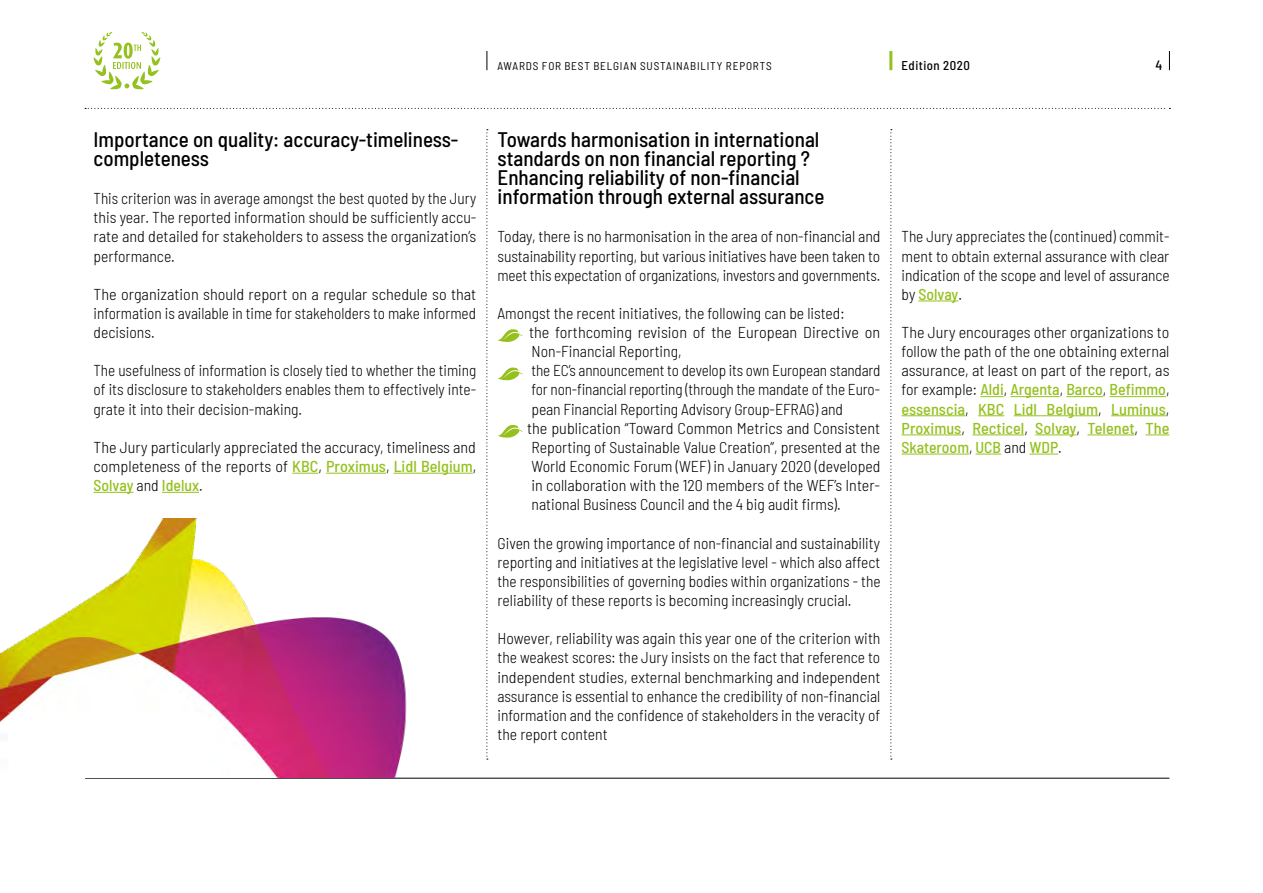
<style>
.page{position:relative;width:1263px;height:893px;background:#fff}
.page>*{position:absolute;margin:0;border:0;box-sizing:border-box;transform-origin:0 0}
.t1{font:500 semi-condensed 21px/19.2px "Barlow";color:#000}
.t2{font:300 semi-condensed 15.75px/19.2px "Barlow";color:#000;text-align:justify}
.t3{font:500 semi-condensed 13.5px "Barlow";color:#000}
.t4{font:500 semi-condensed 12.75px "Barlow";letter-spacing:.04em;color:#000}
.t5{font:semi-condensed 11.25px "Barlow";letter-spacing:.075em;color:#000}
.s1{font-weight:500;color:#95c11f}
</style>
<div class="page">
<svg style="left:85px;top:108px;width:1085px;height:1px"></svg>
<hr style="left:889px;top:51px;width:3px;height:19px;background:#95c11f">
<svg style="left:487px;top:51px;width:1px;height:19px"></svg>
<hr style="left:85px;top:778px;width:1084px;height:1px;background:#000">
<svg style="left:1169px;top:51px;width:1px;height:19px"></svg>
<svg style="left:486px;top:129px;width:2px;height:631px"></svg>
<svg style="left:890px;top:129px;width:2px;height:631px"></svg>
<svg style="left:93px;top:32px;width:67px;height:58px"></svg>
<img style="left:0;top:519px;width:407px;height:258px">
<svg style="left:292px;top:473px;width:26px;height:1px"></svg>
<hr style="left:326px;top:473px;width:60px;height:1px;background:#95c11f">
<hr style="left:394px;top:473px;width:79px;height:1px;background:#95c11f">
<hr style="left:94px;top:492px;width:39px;height:1px;background:#95c11f">
<hr style="left:162px;top:492px;width:37px;height:1px;background:#95c11f">
<svg style="left:497px;top:329px;width:26px;height:13px"></svg>
<svg style="left:497px;top:367px;width:26px;height:14px"></svg>
<svg style="left:497px;top:425px;width:26px;height:13px"></svg>
<hr style="left:918px;top:301px;width:40px;height:1px;background:#95c11f">
<svg style="left:980px;top:396px;width:24px;height:1px"></svg>
<hr style="left:1010px;top:396px;width:50px;height:1px;background:#95c11f">
<hr style="left:1066px;top:396px;width:37px;height:1px;background:#95c11f">
<hr style="left:1109px;top:396px;width:57px;height:1px;background:#95c11f">
<hr style="left:901px;top:415px;width:64px;height:1px;background:#95c11f">
<svg style="left:978px;top:415px;width:26px;height:1px"></svg>
<hr style="left:1014px;top:415px;width:84px;height:1px;background:#95c11f">
<hr style="left:1111px;top:415px;width:55px;height:1px;background:#95c11f">
<hr style="left:901px;top:434px;width:60px;height:1px;background:#95c11f">
<hr style="left:972px;top:434px;width:52px;height:1px;background:#95c11f">
<hr style="left:1035px;top:434px;width:41px;height:1px;background:#95c11f">
<hr style="left:1087px;top:434px;width:47px;height:1px;background:#95c11f">
<svg style="left:1145px;top:434px;width:24px;height:1px"></svg>
<hr style="left:901px;top:454px;width:68px;height:1px;background:#95c11f">
<svg style="left:975px;top:454px;width:26px;height:1px"></svg>
<svg style="left:1029px;top:454px;width:29px;height:1px"></svg>
<p class="t5" style="left:497px;top:58px;width:276px">AWARDS FOR BEST BELGIAN SUSTAINABILITY REPORTS</p>
<p class="t4" style="left:901px;top:56px;width:70px">Edition 2020</p>
<p class="t3" style="left:1155px;top:56px;width:8px">4</p>
<h1 class="t1" style="left:94px;top:128px;width:366px">Importance on quality: accuracy-timeliness&shy;completeness</h1>
<p class="t2" style="left:94px;top:188px;width:384px">This criterion was in average amongst the best quoted by the Jury this year. The reported information should be sufficiently accu&shy;rate and detailed for stakeholders to assess the organization’s performance.</p>
<p class="t2" style="left:94px;top:283px;width:384px">The organization should report on a regular schedule so that information is available in time for stakeholders to make informed decisions.</p>
<p class="t2" style="left:94px;top:360px;width:384px">The usefulness of information is closely tied to whether the timing of its disclosure to stakeholders enables them to effectively inte&shy;grate it into their decision-making.</p>
<p class="t2" style="left:94px;top:436px;width:384px">The Jury particularly appreciated the accuracy, timeliness and completeness of the reports of <span class="s1">KBC</span>, <span class="s1">Proximus</span>, <span class="s1">Lidl Belgium</span>, <span class="s1">Solvay</span> and <span class="s1">Idelux</span>.</p>
<h1 class="t1" style="left:497px;top:128px;width:328px">Towards harmonisation in international standards on non financial reporting ?<br>Enhancing reliability of non-financial information through external assurance</h1>
<p class="t2" style="left:497px;top:226px;width:384px">Today, there is no harmonisation in the area of non-financial and sustainability reporting, but various initiatives have been taken to meet this expectation of organizations, investors and governments.</p>
<p class="t2" style="left:527px;top:302px;width:355px;text-align:left;text-indent:-30px">Amongst the recent initiatives, the following can be listed:<br>the forthcoming revision of the European Directive on Non-Financial Reporting,<br>the EC’s announcement to develop its own European standard for non-financial reporting (through the mandate of the Euro&shy;pean Financial Reporting Advisory Group-EFRAG) and<br>the publication “Toward Common Metrics and Consistent Reporting of Sustainable Value Creation”, presented at the World Economic Forum (WEF) in January 2020 (developed in collaboration with the 120 members of the WEF’s Inter&shy;national Business Council and the 4 big audit firms).</p>
<p class="t2" style="left:497px;top:532px;width:384px">Given the growing importance of non-financial and sustainability reporting and initiatives at the legislative level - which also affect the responsibilities of governing bodies within organizations - the reliability of these reports is becoming increasingly crucial.</p>
<p class="t2" style="left:497px;top:628px;width:384px">However, reliability was again this year one of the criterion with the weakest scores: the Jury insists on the fact that reference to independent studies, external benchmarking and independent assurance is essential to enhance the credibility of non-financial information and the confidence of stakeholders in the veracity of the report content</p>
<p class="t2" style="left:901px;top:226px;width:269px">The Jury appreciates the (continued) commit&shy;ment to obtain external assurance with clear indication of the scope and level of assurance by <span class="s1">Solvay</span>.</p>
<p class="t2" style="left:901px;top:322px;width:269px">The Jury encourages other organizations to follow the path of the one obtaining external assurance, at least on part of the report, as for example: <span class="s1">Aldi</span>, <span class="s1">Argenta</span>, <span class="s1">Barco</span>, <span class="s1">Befimmo</span>, <span class="s1">essenscia</span>, <span class="s1">KBC Lidl Belgium</span>, <span class="s1">Luminus</span>, <span class="s1">Proximus</span>, <span class="s1">Recticel</span>, <span class="s1">Solvay</span>, <span class="s1">Telenet</span>, <span class="s1">The Skateroom</span>, <span class="s1">UCB</span> and <span class="s1">WDP</span>.</p>
</div>
